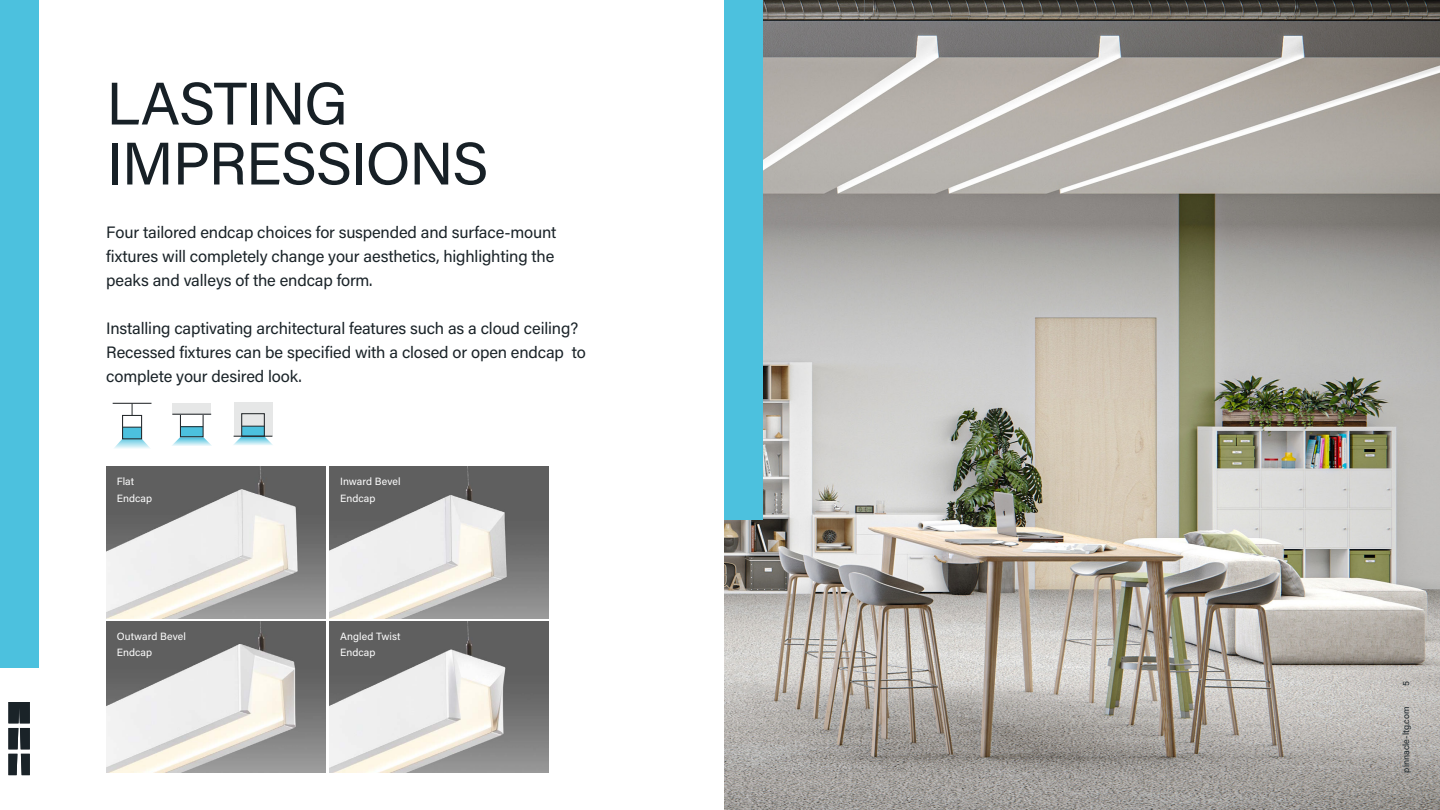
<style>
.page{position:relative;width:1440px;height:810px;background:#fff}
.page>*{position:absolute;margin:0;border:0;box-sizing:border-box;transform-origin:0 0}
.t1{font:60px "Acumin Pro";letter-spacing:-.025em;color:#172026}
.t2{font:16.5px/24px "Acumin Pro";letter-spacing:-.01em;color:#1a2328}
.t3{font:10.5px/16.5px "Acumin Pro";letter-spacing:.005em;color:#fff}
.t4{font:9px "Acumin Pro";color:#1a2328}
</style>
<div class="page">
<img style="left:724px;top:0;width:716px;height:810px">
<img style="left:106px;top:467px;width:220px;height:151px">
<img style="left:330px;top:467px;width:218px;height:151px">
<img style="left:106px;top:621px;width:220px;height:151px">
<img style="left:330px;top:621px;width:218px;height:151px">
<div style="left:724px;top:0;width:39px;height:520px;background:#4cc1de"></div>
<div style="left:0;top:0;width:38px;height:668px;background:#4cc1de"></div>
<svg style="left:172px;top:437px;width:40px;height:9px"></svg>
<div style="left:181px;top:427px;width:22px;height:10px;background:#4cc1de"></div>
<div style="left:180px;top:414px;width:24px;height:23px;border:1px solid #24282b"></div>
<div style="left:172px;top:403px;width:39px;height:11px;background:#e6e7e7"></div>
<hr style="left:172px;top:414px;width:39px;height:1px;background:#24282b">
<svg style="left:181px;top:426px;width:22px;height:1px"></svg>
<svg style="left:114px;top:437px;width:36px;height:12px"></svg>
<div style="left:123px;top:427px;width:19px;height:12px;background:#4cc1de"></div>
<div style="left:122px;top:415px;width:20px;height:24px;border:1px solid #24282b"></div>
<svg style="left:122px;top:427px;width:20px;height:1px"></svg>
<svg style="left:132px;top:404px;width:1px;height:12px"></svg>
<hr style="left:113px;top:403px;width:38px;height:1px;background:#24282b">
<svg style="left:233px;top:437px;width:40px;height:8px"></svg>
<div style="left:234px;top:403px;width:38px;height:33px;background:#e6e7e7"></div>
<div style="left:242px;top:426px;width:22px;height:10px;background:#4cc1de"></div>
<div style="left:241px;top:413px;width:24px;height:24px;border:1px solid #24282b"></div>
<hr style="left:234px;top:436px;width:38px;height:1px;background:#24282b">
<svg style="left:242px;top:426px;width:22px;height:1px"></svg>
<svg style="left:8px;top:702px;width:22px;height:73px"></svg>
<p class="t1" style="left:106px;top:62px;width:243px">LASTING</p>
<p class="t1" style="left:106px;top:122px;width:384px">IMPRESSIONS</p>
<p class="t2" style="left:106px;top:219px;width:452px">Four tailored endcap choices for suspended and surface-mount fixtures will completely change your aesthetics, highlighting the peaks and valleys of the endcap form.</p>
<p class="t2" style="left:106px;top:315px;width:481px">Installing captivating architectural features such as a cloud ceiling?<br>Recessed fixtures can be specified with a closed or open endcap to complete your desired look.</p>
<p class="t3" style="left:117px;top:473px;width:37px">Flat<br>Endcap</p>
<p class="t3" style="left:340px;top:473px;width:62px">Inward Bevel<br>Endcap</p>
<p class="t3" style="left:117px;top:627px;width:71px">Outward Bevel<br>Endcap</p>
<p class="t3" style="left:340px;top:627px;width:62px">Angled Twist<br>Endcap</p>
<p class="t4" style="left:1400px;top:686px;width:6px;rotate:-90deg">5</p>
<p class="t4" style="left:1400px;top:772px;width:68px;rotate:-90deg">pinnacle-ltg.com</p>
</div>
